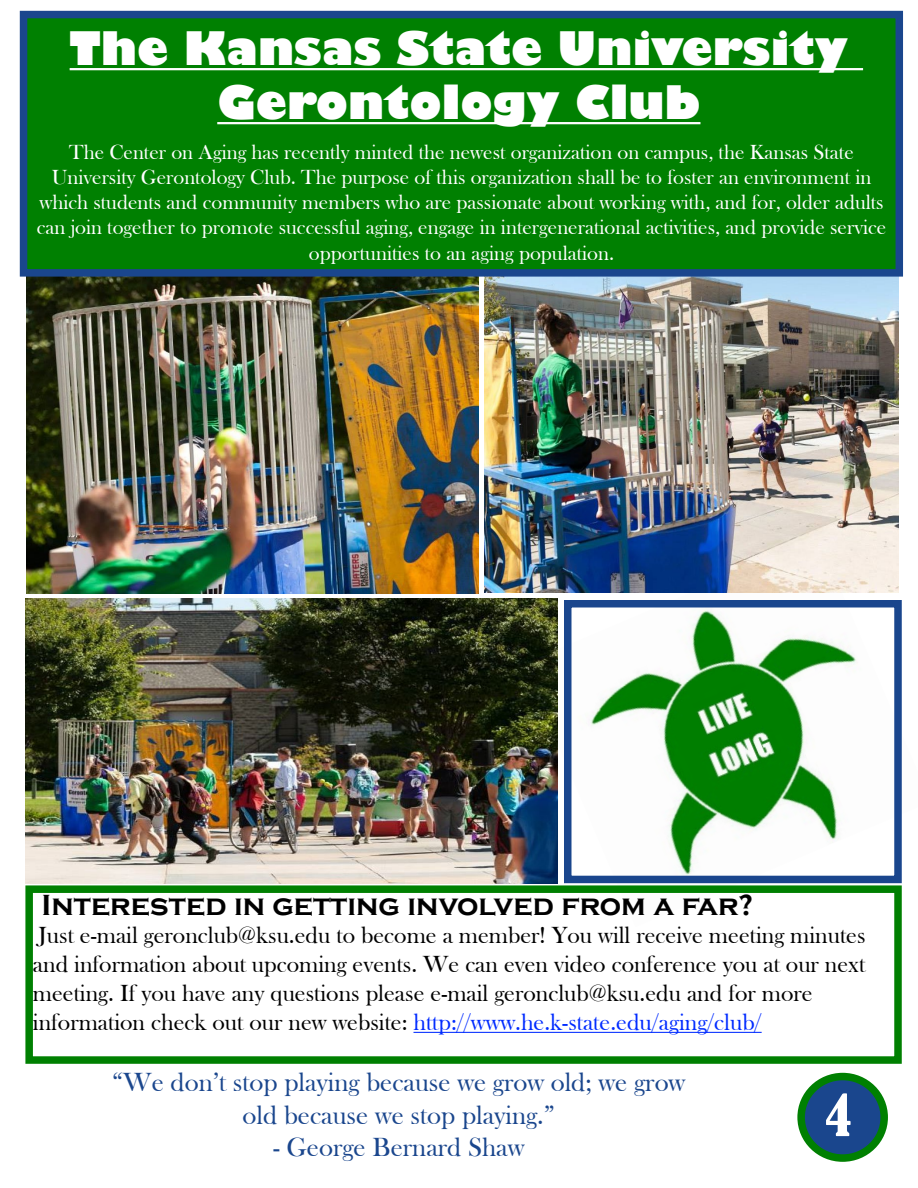
<style>
.page{position:relative;width:918px;height:1188px;background:#fff}
.page>*{position:absolute;margin:0;border:0;box-sizing:border-box;transform-origin:0 0}
.t1{font:condensed 54px "Bernard";color:#fff}
.t2{font:800 45px/54px "Gill Sans";color:#fff;text-align:center}
.t3{font:700 30px "Copperplate Gothic";color:#000}
.t4{font:27px/32.4px "Bask Old Face";color:#1a468d;text-align:center}
.t5{font:24px/28.8px "Bask Old Face";color:#000}
.t6{font:21px/25.2px "Bask Old Face";color:#fff;text-align:center}
.s1{color:#002bff}
</style>
<div class="page">
<div style="left:801px;top:1077px;width:83px;height:81px;background:#1a468d;border-radius:50%"></div>
<div style="left:797px;top:1073px;width:91px;height:89px;border:8px solid #008001;border-radius:50%"></div>
<img style="left:524px;top:592px;width:378px;height:292px">
<img style="left:27px;top:277px;width:451px;height:317px">
<img style="left:25px;top:599px;width:533px;height:284px">
<img style="left:485px;top:277px;width:414px;height:315px">
<hr style="left:413px;top:1032px;width:349px;height:1px;background:#002bff">
<div style="left:25px;top:885px;width:877px;height:179px;border:8px solid #008001"></div>
<div style="left:564px;top:600px;width:338px;height:283px;border:8px solid #1a468d"></div>
<div style="left:24px;top:15px;width:875px;height:258px;background:#008001"></div>
<div style="left:20px;top:11px;width:883px;height:266px;border:8px solid #1a468d"></div>
<hr style="left:70px;top:68px;width:793px;height:2px;background:#fff">
<hr style="left:217px;top:122px;width:483px;height:2px;background:#fff">
<h2 class="t2" style="left:70px;top:24px;width:780px">The Kansas State University<br>Gerontology Club</h2>
<p class="t6" style="left:37px;top:140px;width:851px">The Center on Aging has recently minted the newest organization on campus, the Kansas State University Gerontology Club. The purpose of this organization shall be to foster an environment in which students and community members who are passionate about working with, and for, older adults can join together to promote successful aging, engage in intergenerational activities, and provide service opportunities to an aging population.</p>
<h3 class="t3" style="left:42px;top:888px;width:713px">Interested in getting involved from a far?</h3>
<p class="t5" style="left:33px;top:922px;width:834px">Just e-mail geronclub@ksu.edu to become a member! You will receive meeting minutes and information about upcoming events. We can even video conference you at our next meeting. If you have any questions please e-mail geronclub@ksu.edu and for more information check out our new website: <span class="s1">http://www.he.k-state.edu/aging/club/</span></p>
<p class="t4" style="left:112px;top:1067px;width:574px">“We don’t stop playing because we grow old; we grow old because we stop playing.”</p>
<p class="t4" style="left:273px;top:1132px;width:253px">- George Bernard Shaw</p>
<h1 class="t1" style="left:825px;top:1084px;width:28px">4</h1>
</div>
